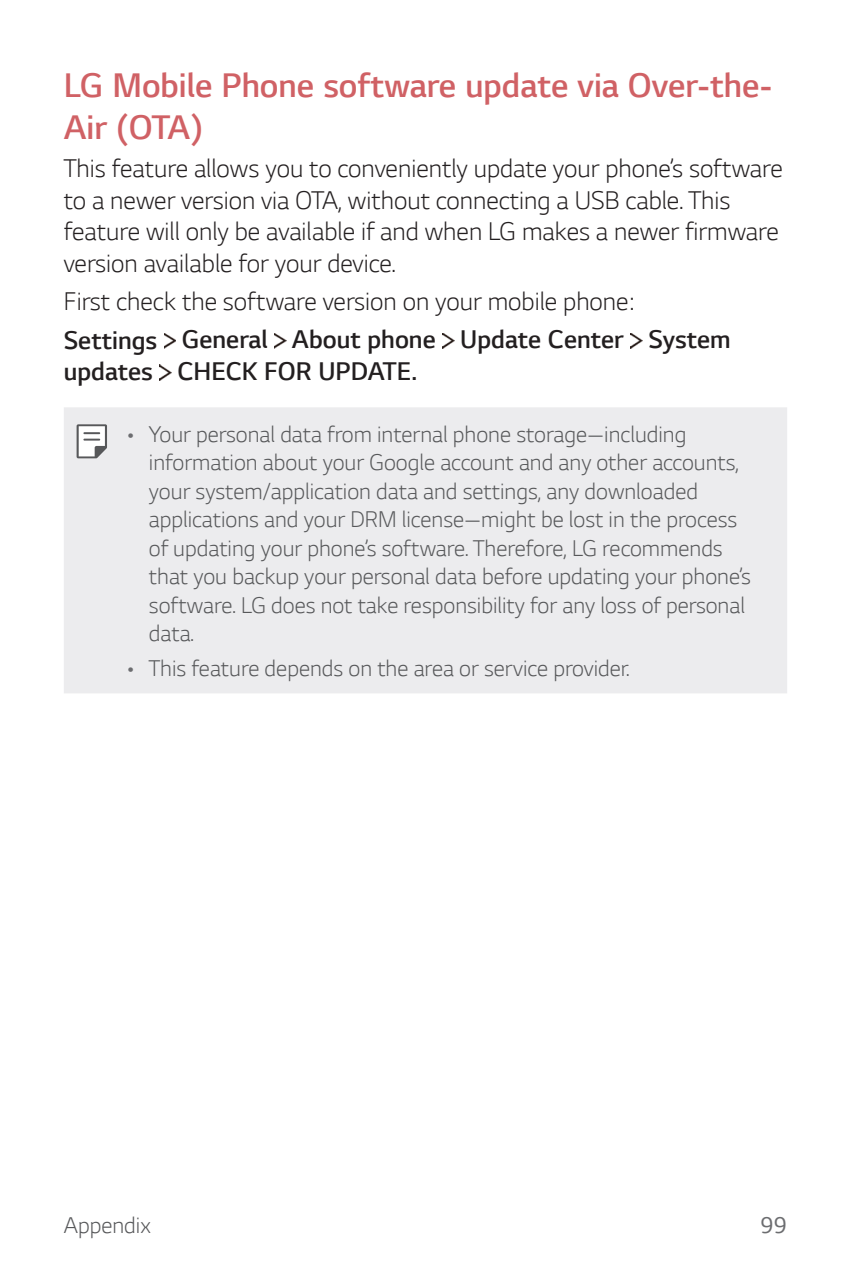
<style>
.page{position:relative;width:851px;height:1276px;background:#fff}
.page>*{position:absolute;margin:0;border:0;box-sizing:border-box;transform-origin:0 0}
.t1{font:300 36px/42px "LG Smart";color:#d06165}
.t2{font:300 27px/31.5px "LG Smart";color:#231f20}
.t3{font:300 27px/31.5px "LG Smart";color:#231f20}
.t4{font:300 24px/28.5px "LG Smart";color:#57585a}
.t5{font:24px "LG Smart";color:#6c6d70}
.s1{color:#6c6d70}
</style>
<div class="page">
<img style="left:164px;top:333px;width:12px;height:15px">
<img style="left:274px;top:333px;width:12px;height:15px">
<img style="left:442px;top:333px;width:12px;height:15px">
<img style="left:630px;top:333px;width:12px;height:15px">
<img style="left:160px;top:364px;width:11px;height:16px">
<div style="left:64px;top:407px;width:723px;height:286px;background:#ececee"></div>
<svg style="left:77px;top:424px;width:30px;height:34px"></svg>
<h1 class="t1" style="left:64px;top:63px;width:710px">LG Mobile Phone software update via Over-the-<br>Air (OTA)</h1>
<p class="t2" style="left:64px;top:151px;width:720px">This feature allows you to conveniently update your phone’s software to a newer version via OTA, without connecting a USB cable. This feature will only be available if and when LG makes a newer firmware version available for your device.</p>
<p class="t2" style="left:64px;top:284px;width:570px">First check the software version on your mobile phone:</p>
<p class="t3" style="left:64px;top:323px;width:668px">Settings General About phone Update Center System updates CHECK FOR UPDATE.</p>
<p class="t4" style="left:149px;top:418px;width:603px;text-indent:-21px"><span class="s1">•</span> Your personal data from internal phone storage—including information about your Google account and any other accounts, your system/application data and settings, any downloaded applications and your DRM license—might be lost in the process of updating your phone’s software. Therefore, LG recommends that you backup your personal data before updating your phone’s software. LG does not take responsibility for any loss of personal data.</p>
<p class="t4" style="left:128px;top:653px;width:503px"><span class="s1">•</span> This feature depends on the area or service provider.</p>
<p class="t4" style="left:64px;top:1209px;width:89px">Appendix</p>
<p class="t5" style="left:760px;top:1209px;width:29px">99</p>
</div>
